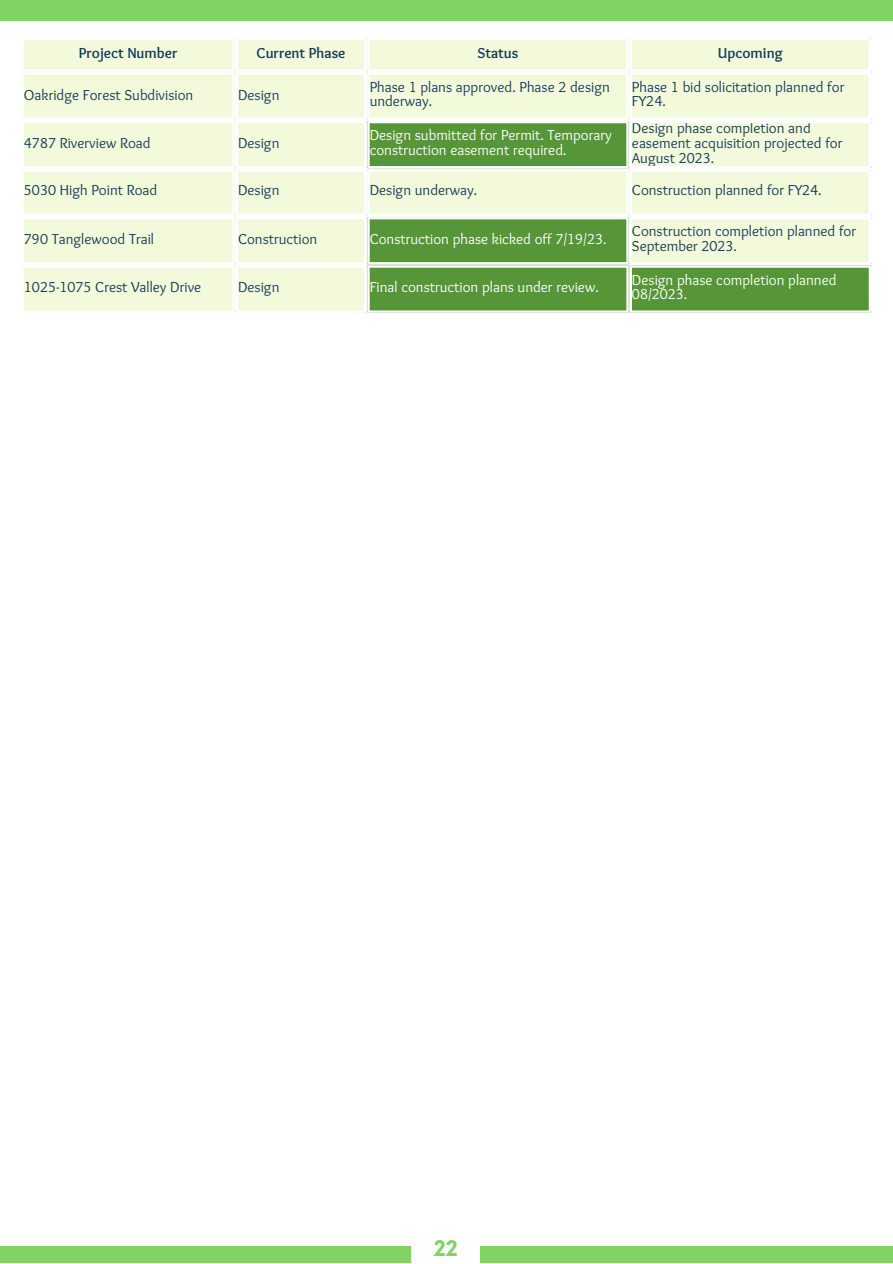
<style>
.page{position:relative;width:893px;height:1264px;background:#fff}
.page>*{position:absolute;margin:0;border:0;box-sizing:border-box;transform-origin:0 0}
.t1{font:700 21px "Now";color:#82d363}
.t2{font:15px/14.5px "Sukar Regular";color:#173b53}
.t3{font:15px/14.5px "Sukar Regular";color:#fff}
.t4{font:700 15px "Sukar";color:#173b53}
</style>
<div class="page">
<div style="left:0;top:1246px;width:892px;height:16px;background:#82d363"></div>
<div style="left:0;top:0;width:892px;height:21px;background:#82d363"></div>
<div style="left:24px;top:38px;width:844px;height:274px;background:#f3fadc"></div>
<svg style="left:367px;top:121px;width:501px;height:192px;background:#a4c88b"></svg>
<hr style="left:232px;top:40px;width:3px;height:29px;background:#fff">
<hr style="left:22px;top:38px;width:213px;height:2px;background:#fff">
<hr style="left:22px;top:69px;width:213px;height:2px;background:#fff">
<hr style="left:236px;top:40px;width:2px;height:29px;background:#fff">
<hr style="left:364px;top:40px;width:2px;height:29px;background:#fff">
<hr style="left:236px;top:38px;width:130px;height:2px;background:#fff">
<hr style="left:236px;top:69px;width:130px;height:2px;background:#fff">
<hr style="left:367px;top:40px;width:2px;height:29px;background:#fff">
<hr style="left:626px;top:40px;width:2px;height:29px;background:#fff">
<hr style="left:367px;top:38px;width:261px;height:2px;background:#fff">
<hr style="left:367px;top:69px;width:261px;height:2px;background:#fff">
<hr style="left:629px;top:40px;width:3px;height:29px;background:#fff">
<hr style="left:629px;top:38px;width:241px;height:2px;background:#fff">
<hr style="left:629px;top:69px;width:241px;height:2px;background:#fff">
<hr style="left:232px;top:75px;width:3px;height:43px;background:#fff">
<hr style="left:22px;top:73px;width:213px;height:2px;background:#fff">
<hr style="left:22px;top:118px;width:213px;height:2px;background:#fff">
<hr style="left:236px;top:75px;width:2px;height:43px;background:#fff">
<hr style="left:364px;top:75px;width:2px;height:43px;background:#fff">
<hr style="left:236px;top:73px;width:130px;height:2px;background:#fff">
<hr style="left:236px;top:118px;width:130px;height:2px;background:#fff">
<hr style="left:367px;top:75px;width:2px;height:43px;background:#fff">
<hr style="left:626px;top:75px;width:2px;height:43px;background:#fff">
<hr style="left:367px;top:73px;width:261px;height:2px;background:#fff">
<hr style="left:367px;top:118px;width:261px;height:2px;background:#fff">
<hr style="left:629px;top:75px;width:3px;height:43px;background:#fff">
<hr style="left:629px;top:73px;width:241px;height:2px;background:#fff">
<hr style="left:629px;top:118px;width:241px;height:2px;background:#fff">
<hr style="left:232px;top:123px;width:3px;height:43px;background:#fff">
<hr style="left:22px;top:121px;width:213px;height:2px;background:#fff">
<hr style="left:22px;top:166px;width:213px;height:2px;background:#fff">
<hr style="left:236px;top:123px;width:2px;height:43px;background:#fff">
<hr style="left:364px;top:123px;width:2px;height:43px;background:#fff">
<hr style="left:236px;top:121px;width:130px;height:2px;background:#fff">
<hr style="left:236px;top:166px;width:130px;height:2px;background:#fff">
<hr style="left:367px;top:123px;width:2px;height:43px;background:#fff">
<hr style="left:626px;top:123px;width:2px;height:43px;background:#fff">
<hr style="left:367px;top:121px;width:261px;height:2px;background:#fff">
<hr style="left:367px;top:166px;width:261px;height:2px;background:#fff">
<hr style="left:629px;top:123px;width:3px;height:43px;background:#fff">
<hr style="left:629px;top:121px;width:241px;height:2px;background:#fff">
<hr style="left:629px;top:166px;width:241px;height:2px;background:#fff">
<hr style="left:232px;top:172px;width:3px;height:42px;background:#fff">
<hr style="left:22px;top:169px;width:213px;height:3px;background:#fff">
<hr style="left:22px;top:214px;width:213px;height:2px;background:#fff">
<hr style="left:236px;top:172px;width:2px;height:42px;background:#fff">
<hr style="left:364px;top:172px;width:2px;height:42px;background:#fff">
<hr style="left:236px;top:169px;width:130px;height:3px;background:#fff">
<hr style="left:236px;top:214px;width:130px;height:2px;background:#fff">
<hr style="left:367px;top:172px;width:2px;height:42px;background:#fff">
<hr style="left:626px;top:172px;width:2px;height:42px;background:#fff">
<hr style="left:367px;top:169px;width:261px;height:3px;background:#fff">
<hr style="left:367px;top:214px;width:261px;height:2px;background:#fff">
<hr style="left:629px;top:172px;width:3px;height:42px;background:#fff">
<hr style="left:629px;top:169px;width:241px;height:3px;background:#fff">
<hr style="left:629px;top:214px;width:241px;height:2px;background:#fff">
<hr style="left:232px;top:219px;width:3px;height:43px;background:#fff">
<hr style="left:22px;top:217px;width:213px;height:2px;background:#fff">
<hr style="left:22px;top:262px;width:213px;height:2px;background:#fff">
<hr style="left:236px;top:219px;width:2px;height:43px;background:#fff">
<hr style="left:364px;top:219px;width:2px;height:43px;background:#fff">
<hr style="left:236px;top:217px;width:130px;height:2px;background:#fff">
<hr style="left:236px;top:262px;width:130px;height:2px;background:#fff">
<hr style="left:367px;top:219px;width:2px;height:43px;background:#fff">
<hr style="left:626px;top:219px;width:2px;height:43px;background:#fff">
<hr style="left:367px;top:217px;width:261px;height:2px;background:#fff">
<hr style="left:367px;top:262px;width:261px;height:2px;background:#fff">
<hr style="left:629px;top:219px;width:3px;height:43px;background:#fff">
<hr style="left:629px;top:217px;width:241px;height:2px;background:#fff">
<hr style="left:629px;top:262px;width:241px;height:2px;background:#fff">
<hr style="left:232px;top:268px;width:3px;height:42px;background:#fff">
<hr style="left:22px;top:265px;width:213px;height:3px;background:#fff">
<hr style="left:22px;top:310px;width:213px;height:3px;background:#fff">
<hr style="left:236px;top:268px;width:2px;height:42px;background:#fff">
<hr style="left:364px;top:268px;width:2px;height:42px;background:#fff">
<hr style="left:236px;top:265px;width:130px;height:3px;background:#fff">
<hr style="left:236px;top:310px;width:130px;height:3px;background:#fff">
<hr style="left:367px;top:268px;width:2px;height:42px;background:#fff">
<hr style="left:626px;top:268px;width:2px;height:42px;background:#fff">
<hr style="left:367px;top:265px;width:261px;height:3px;background:#fff">
<hr style="left:367px;top:310px;width:261px;height:3px;background:#fff">
<hr style="left:629px;top:268px;width:3px;height:42px;background:#fff">
<hr style="left:629px;top:265px;width:241px;height:3px;background:#fff">
<hr style="left:629px;top:310px;width:241px;height:3px;background:#fff">
<div style="left:412px;top:1229px;width:67px;height:33px;background:#fff"></div>
<p class="t4" style="left:79px;top:44px;width:100px">Project Number</p>
<p class="t4" style="left:256px;top:44px;width:90px">Current Phase</p>
<p class="t4" style="left:477px;top:44px;width:42px">Status</p>
<p class="t4" style="left:717px;top:44px;width:66px">Upcoming</p>
<p class="t2" style="left:24px;top:88px;width:171px">Oakridge Forest Subdivision</p>
<p class="t2" style="left:238px;top:88px;width:43px">Design</p>
<p class="t2" style="left:369px;top:81px;width:242px">Phase 1 plans approved. Phase 2 design underway.</p>
<p class="t2" style="left:632px;top:81px;width:214px">Phase 1 bid solicitation planned for<br>FY24.</p>
<p class="t2" style="left:24px;top:137px;width:128px">4787 Riverview Road</p>
<p class="t2" style="left:238px;top:137px;width:43px">Design</p>
<p class="t3" style="left:369px;top:129px;width:243px">Design submitted for Permit. Temporary construction easement required.</p>
<p class="t2" style="left:632px;top:122px;width:212px">Design phase completion and easement acquisition projected for<br>August 2023.</p>
<p class="t2" style="left:24px;top:184px;width:135px">5030 High Point Road</p>
<p class="t2" style="left:238px;top:184px;width:43px">Design</p>
<p class="t2" style="left:369px;top:184px;width:109px">Design underway.</p>
<p class="t2" style="left:632px;top:184px;width:191px">Construction planned for FY24.</p>
<p class="t2" style="left:24px;top:233px;width:132px">790 Tanglewood Trail</p>
<p class="t2" style="left:238px;top:233px;width:81px">Construction</p>
<p class="t3" style="left:369px;top:233px;width:238px">Construction phase kicked off 7/19/23.</p>
<p class="t2" style="left:632px;top:225px;width:226px">Construction completion planned for<br>September 2023.</p>
<p class="t2" style="left:24px;top:281px;width:179px">1025-1075 Crest Valley Drive</p>
<p class="t2" style="left:238px;top:281px;width:43px">Design</p>
<p class="t3" style="left:369px;top:281px;width:231px">Final construction plans under review.</p>
<p class="t3" style="left:632px;top:273px;width:206px">Design phase completion planned<br>08/2023.</p>
<p class="t1" style="left:433px;top:1236px;width:26px">22</p>
</div>
